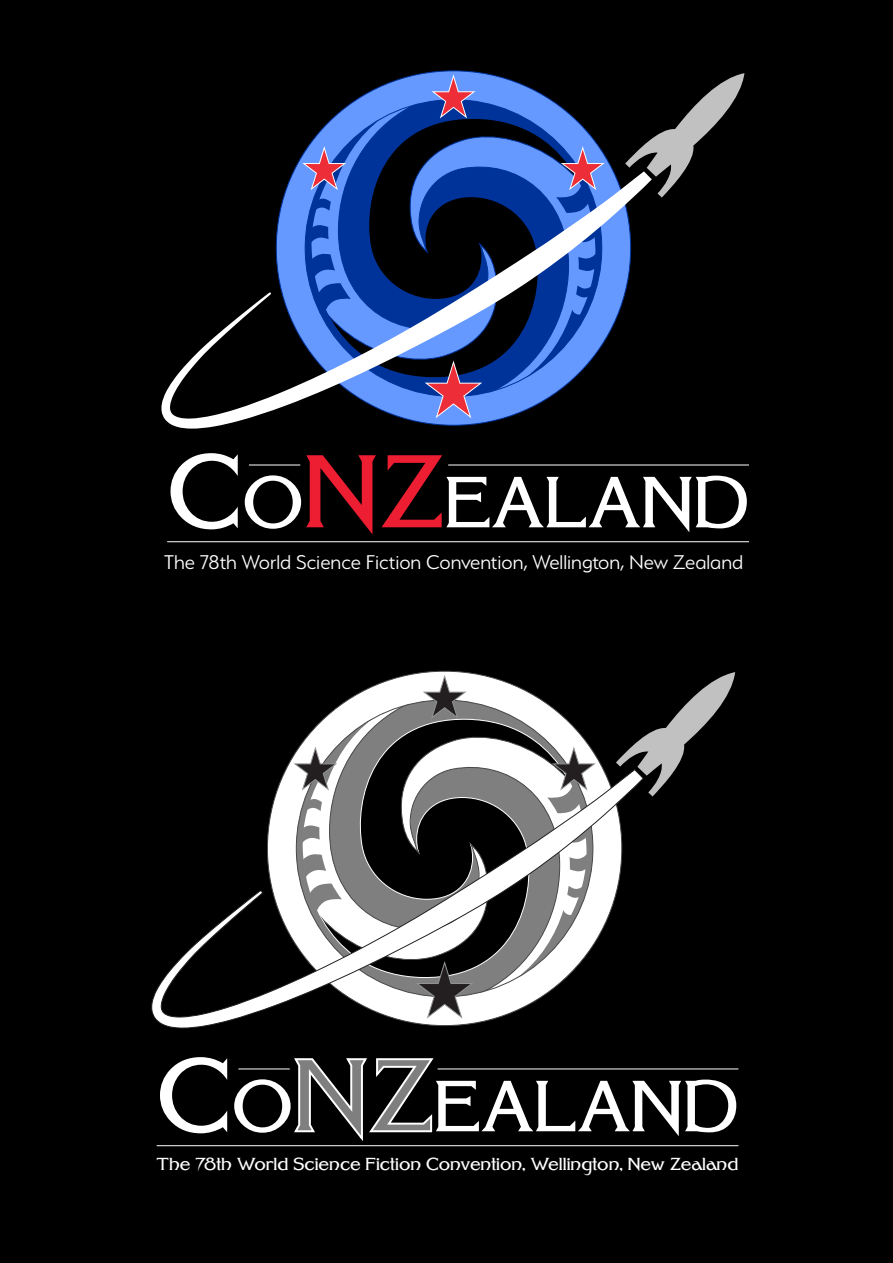
<style>
.page{position:relative;width:893px;height:1263px;background:#000}
.page>*{position:absolute;margin:0;border:0;box-sizing:border-box;transform-origin:0 0}
.t1{font:69.3px "FHA Modernized Ideal Classic Normal";letter-spacing:-.005em;color:#fff}
.t2{font:300 22.2px "Serenity";color:#fff}
.t3{font:16.65px "FHA Modernized Ideal Classic Normal";color:#fff}
.s1{font-size:99px}
.s2{font-size:99px;color:#ed1d32}
.s3{font-size:99px;color:#7f7f7f}
</style>
<div class="page">
<svg style="left:332px;top:70px;width:166px;height:101px"></svg>
<svg style="left:431px;top:74px;width:44px;height:44px;background:#776bb2"></svg>
<svg style="left:293px;top:118px;width:115px;height:53px"></svg>
<hr style="left:448px;top:464px;width:301px;height:1px;background:#fff">
<hr style="left:167px;top:541px;width:582px;height:1px;background:#fff">
<hr style="left:249px;top:464px;width:51px;height:1px;background:#fff">
<svg style="left:324px;top:670px;width:166px;height:99px"></svg>
<svg style="left:423px;top:675px;width:44px;height:44px;background:#9b9a9a"></svg>
<svg style="left:286px;top:718px;width:114px;height:51px"></svg>
<svg style="left:294px;top:1058px;width:140px;height:83px"></svg>
<hr style="left:438px;top:1068px;width:300px;height:1px;background:#fff">
<hr style="left:157px;top:1145px;width:581px;height:1px;background:#fff">
<hr style="left:238px;top:1068px;width:52px;height:1px;background:#fff">
<svg style="left:161px;top:171px;width:414px;height:258px"></svg>
<svg style="left:498px;top:73px;width:246px;height:305px"></svg>
<svg style="left:151px;top:769px;width:415px;height:259px"></svg>
<svg style="left:490px;top:672px;width:245px;height:306px"></svg>
<h1 class="t1" style="left:167px;top:458px;width:583px"><span class="s1">C</span>O<span class="s2">NZ</span>EALAND</h1>
<p class="t2" style="left:164px;top:550px;width:581px">The 78th World Science Fiction Convention, Wellington, New Zealand</p>
<h1 class="t1" style="left:157px;top:1062px;width:583px"><span class="s1">C</span>O<span class="s3">NZ</span>EALAND</h1>
<p class="t3" style="left:157px;top:1154px;width:583px">The 78th World Science Fiction Convention, Wellington, New Zealand</p>
</div>
